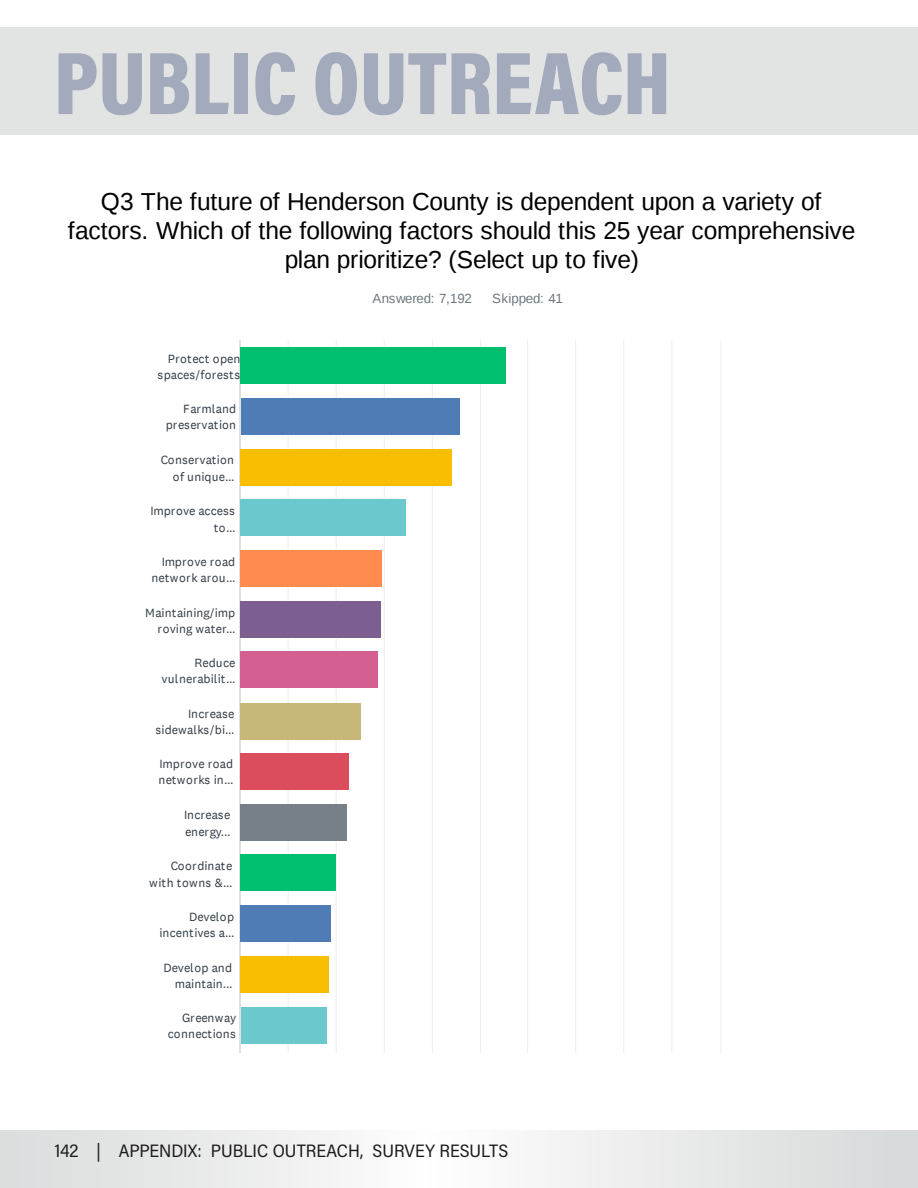
<style>
.page{position:relative;width:918px;height:1188px;background:#fff}
.page>*{position:absolute;margin:0;border:0;box-sizing:border-box;transform-origin:0 0}
.t1{font:900 90px "Acumin Pro Cond";color:#a2aabb}
.t2{font:24.6px/28.7px "Liberation Sans";letter-spacing:-.015em;color:#000;text-align:center}
.t3{font:18px "Acumin Pro Semi Cond";letter-spacing:-.005em;color:#1c1b1b}
.t4{font:13.35px "Liberation Sans";letter-spacing:-.02em;color:#6b787f}
.t5{font:12.3px/16.4px "Copyright Klim Type Foundry Not Licensedfor Desktop Use";letter-spacing:.005em;color:#333e48;text-align:right}
.t6{font:12.3px/16.4px "Copyright Klim Type Foundry Not Licensedfor Desktop Use";letter-spacing:.03em;color:#333e48;text-align:right}
</style>
<div class="page">
<svg style="left:0;top:1131px;width:918px;height:57px"></svg>
<div style="left:0;top:27px;width:918px;height:108px;background:#e2e4e4"></div>
<hr style="left:288px;top:340px;width:1px;height:713px;background:#edeeee">
<hr style="left:336px;top:340px;width:1px;height:713px;background:#edeeee">
<hr style="left:384px;top:340px;width:1px;height:713px;background:#edeeee">
<hr style="left:432px;top:340px;width:1px;height:713px;background:#edeeee">
<hr style="left:480px;top:340px;width:1px;height:713px;background:#edeeee">
<hr style="left:527px;top:340px;width:1px;height:713px;background:#edeeee">
<hr style="left:575px;top:340px;width:1px;height:713px;background:#edeeee">
<hr style="left:623px;top:340px;width:1px;height:713px;background:#edeeee">
<hr style="left:671px;top:340px;width:1px;height:713px;background:#edeeee">
<hr style="left:720px;top:340px;width:2px;height:713px;background:#edeeee">
<hr style="left:240px;top:340px;width:1px;height:713px;background:#ccc">
<div style="left:241px;top:348px;width:265px;height:36px;background:#00bf6f"></div>
<div style="left:241px;top:398px;width:219px;height:37px;background:#507cb6"></div>
<div style="left:241px;top:449px;width:211px;height:37px;background:#f9be00"></div>
<div style="left:241px;top:499px;width:165px;height:37px;background:#6bc8cd"></div>
<div style="left:241px;top:550px;width:141px;height:37px;background:#ff8b4f"></div>
<div style="left:241px;top:601px;width:140px;height:37px;background:#7d5e90"></div>
<div style="left:241px;top:651px;width:137px;height:37px;background:#d25f90"></div>
<div style="left:241px;top:703px;width:120px;height:36px;background:#c7b879"></div>
<div style="left:241px;top:753px;width:108px;height:37px;background:#db4d5c"></div>
<div style="left:241px;top:804px;width:106px;height:37px;background:#768086"></div>
<div style="left:241px;top:854px;width:95px;height:37px;background:#00bf6f"></div>
<div style="left:241px;top:905px;width:90px;height:37px;background:#507cb6"></div>
<div style="left:241px;top:956px;width:88px;height:37px;background:#f9be00"></div>
<div style="left:241px;top:1007px;width:85px;height:36px;background:#6bc8cd"></div>
<h1 class="t1" style="left:54px;top:24px;width:618px">PUBLIC OUTREACH</h1>
<p class="t2" style="left:68px;top:189px;width:789px">Q3 The future of Henderson County is dependent upon a variety of factors. Which of the following factors should this 25 year comprehensive plan prioritize? (Select up to five)</p>
<p class="t4" style="left:373px;top:290px;width:101px">Answered: 7,192</p>
<p class="t4" style="left:492px;top:290px;width:72px">Skipped: 41</p>
<p class="t5" style="left:158px;top:350px;width:84px">Protect open spaces/forests</p>
<p class="t5" style="left:166px;top:401px;width:72px">Farmland preservation</p>
<p class="t5" style="left:161px;top:452px;width:76px">Conservation of unique...</p>
<p class="t5" style="left:150px;top:503px;width:87px">Improve access to...</p>
<p class="t6" style="left:151px;top:553px;width:86px">Improve road network arou...</p>
<p class="t5" style="left:145px;top:604px;width:92px">Maintaining/imp roving water...</p>
<p class="t5" style="left:162px;top:654px;width:76px">Reduce vulnerabilit...</p>
<p class="t5" style="left:155px;top:705px;width:81px">Increase sidewalks/bi...</p>
<p class="t5" style="left:159px;top:756px;width:77px;text-align:left">Improve road networks in...</p>
<p class="t5" style="left:184px;top:807px;width:48px;text-align:left">Increase energy...</p>
<p class="t6" style="left:149px;top:858px;width:85px">Coordinate with towns &amp;...</p>
<p class="t5" style="left:160px;top:908px;width:77px">Develop incentives a...</p>
<p class="t5" style="left:164px;top:959px;width:70px">Develop and maintain...</p>
<p class="t5" style="left:168px;top:1009px;width:70px">Greenway connections</p>
<h3 class="t3" style="left:55px;top:1138px;width:99px">142 | APPEND</h3>
<h3 class="t3" style="left:183px;top:1138px;width:30px">IX: PUB</h3>
<h3 class="t3" style="left:243px;top:1138px;width:40px">LIC OUTREACH</h3>
<h3 class="t3" style="left:360px;top:1138px;width:29px">, SURVE</h3>
<h3 class="t3" style="left:425px;top:1138px;width:25px">Y RESU</h3>
<h3 class="t3" style="left:481px;top:1138px;width:14px">LTS</h3>
</div>
